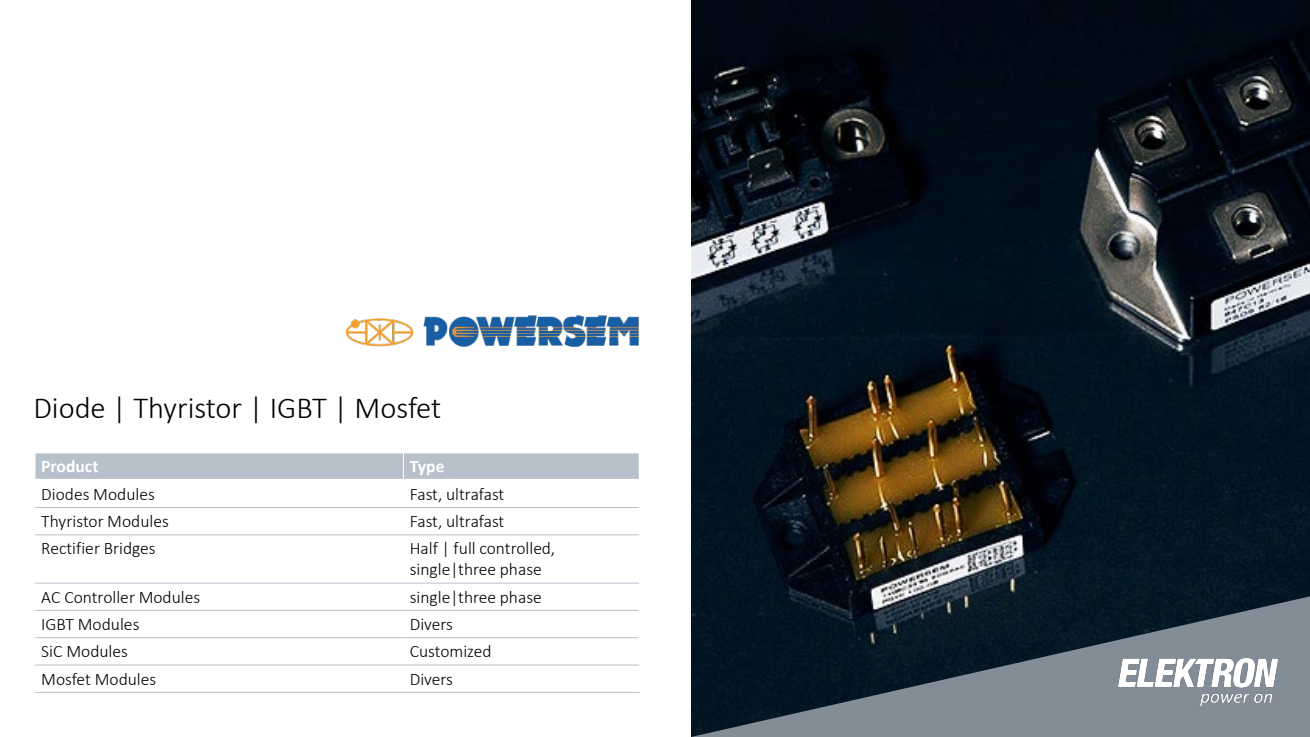
<style>
.page{position:relative;width:1310px;height:737px;background:#fff}
.page>*{position:absolute;margin:0;border:0;box-sizing:border-box;transform-origin:0 0}
.t1{font:300 30.62px "Calibri";color:#000}
.t2{font:300 17.5px/21px "Calibri";color:#000}
.t3{font:700 17.5px "Calibri";color:#fff}
</style>
<div class="page">
<img style="left:691px;top:0;width:619px;height:596px">
<img style="left:345px;top:315px;width:294px;height:32px">
<div style="left:35px;top:453px;width:368px;height:27px;background:#b7c1cb"></div>
<div style="left:403px;top:453px;width:236px;height:27px;background:#b7c1cb"></div>
<hr style="left:403px;top:452px;width:1px;height:241px;background:#fff">
<hr style="left:35px;top:479px;width:605px;height:2px;background:#fff">
<hr style="left:35px;top:507px;width:605px;height:1px;background:#b7c1cb">
<hr style="left:35px;top:534px;width:605px;height:1px;background:#b7c1cb">
<hr style="left:35px;top:583px;width:368px;height:1px;background:#b7c1cb">
<hr style="left:403px;top:583px;width:237px;height:1px;background:#b7c1cb">
<hr style="left:35px;top:610px;width:605px;height:1px;background:#b7c1cb">
<hr style="left:35px;top:637px;width:368px;height:1px;background:#b7c1cb">
<hr style="left:403px;top:637px;width:237px;height:1px;background:#b7c1cb">
<hr style="left:35px;top:664px;width:605px;height:1px;background:#b7c1cb">
<hr style="left:35px;top:452px;width:1px;height:241px;background:#fff">
<hr style="left:639px;top:452px;width:1px;height:241px;background:#fff">
<hr style="left:35px;top:692px;width:605px;height:1px;background:#b7c1cb">
<svg style="left:691px;top:596px;width:619px;height:141px;background:#3f4d58"></svg>
<img style="left:1118px;top:658px;width:159px;height:48px">
<h1 class="t1" style="left:33px;top:389px;width:409px">Diode | Thyristor | IGBT | Mosfet</h1>
<p class="t3" style="left:41px;top:454px;width:59px">Product</p>
<p class="t3" style="left:410px;top:454px;width:36px">Type</p>
<p class="t2" style="left:41px;top:483px;width:115px">Diodes Modules</p>
<p class="t2" style="left:410px;top:483px;width:96px">Fast, ultrafast</p>
<p class="t2" style="left:41px;top:510px;width:129px">Thyristor Modules</p>
<p class="t2" style="left:410px;top:510px;width:96px">Fast, ultrafast</p>
<p class="t2" style="left:41px;top:538px;width:116px">Rectifier Bridges</p>
<p class="t2" style="left:410px;top:538px;width:147px">Half | full controlled, single|three phase</p>
<p class="t2" style="left:41px;top:586px;width:160px">AC Controller Modules</p>
<p class="t2" style="left:410px;top:586px;width:134px">single|three phase</p>
<p class="t2" style="left:41px;top:613px;width:100px">IGBT Modules</p>
<p class="t2" style="left:410px;top:613px;width:45px">Divers</p>
<p class="t2" style="left:41px;top:641px;width:88px">SiC Modules</p>
<p class="t2" style="left:410px;top:641px;width:83px">Customized</p>
<p class="t2" style="left:41px;top:668px;width:117px">Mosfet Modules</p>
<p class="t2" style="left:410px;top:668px;width:45px">Divers</p>
</div>
